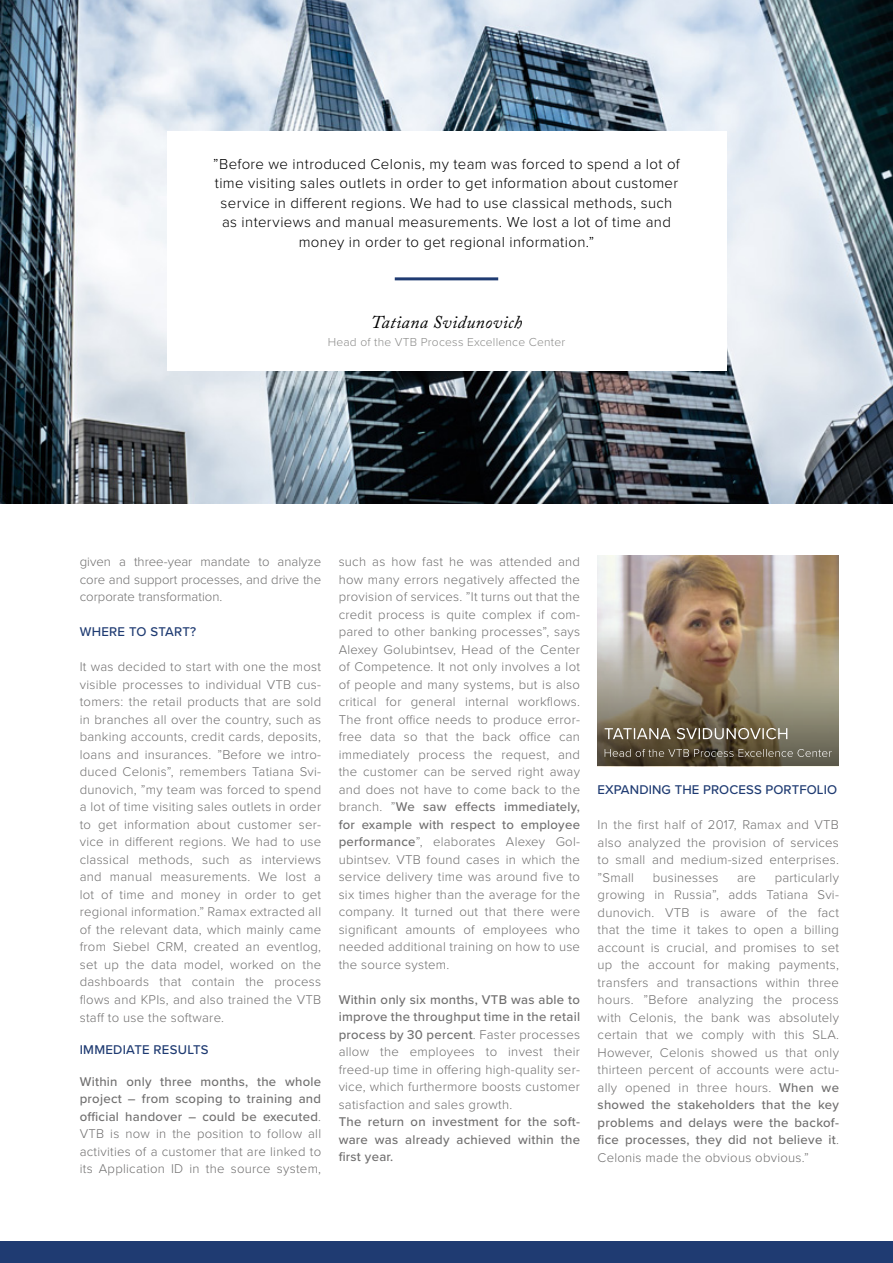
<style>
.page{position:relative;width:893px;height:1263px;background:#fff}
.page>*{position:absolute;margin:0;border:0;box-sizing:border-box;transform-origin:0 0}
.t1{font:italic 18px "Adobe Caslon Pro";letter-spacing:.02em;color:#000}
.t2{font:300 15px/19.5px "Proxima Nova";letter-spacing:.025em;color:#000;text-align:center}
.t3{font:300 13.2px/17.5px "Proxima Nova";letter-spacing:.02em;color:#706f6f;text-align:justify}
.t4{font:500 13.2px/17.5px "Proxima Nova";letter-spacing:.02em;color:#706f6f;text-align:justify}
.t5{font:500 13.2px "Proxima Nova";letter-spacing:.01em;color:#1f3b72}
.t6{font:300 12px "Proxima Nova";letter-spacing:.02em;color:#8c8c8b}
.s1{font-weight:500}
</style>
<div class="page">
<img style="left:0;top:0;width:893px;height:503px">
<div style="left:167px;top:132px;width:559px;height:239px;background:#fff"></div>
<hr style="left:395px;top:277px;width:103px;height:3px;background:#1f3b72">
<div style="left:0;top:1242px;width:893px;height:21px;background:#1f3b72"></div>
<img style="left:597px;top:556px;width:242px;height:210px">
<svg style="left:605px;top:728px;width:182px;height:11px;background:#8c8371"></svg>
<svg style="left:605px;top:749px;width:227px;height:8px;background:#6d6555"></svg>
<p class="t2" style="left:213px;top:154px;width:468px">”Before we introduced Celonis, my team was forced to spend a lot of time visiting sales outlets in order to get information about customer service in different regions. We had to use classical methods, such as interviews and manual measurements. We lost a lot of time and money in order to get regional information.”</p>
<h1 class="t1" style="left:371px;top:311px;width:153px">Tatiana Svidunovich</h1>
<p class="t6" style="left:328px;top:334px;width:239px">Head of the VTB Process Excellence Center</p>
<p class="t3" style="left:80px;top:553px;width:243px">given a three-year mandate to analyze core and support processes, and drive the corporate transformation.</p>
<p class="t5" style="left:80px;top:622px;width:118px">WHERE TO START?</p>
<p class="t3" style="left:80px;top:658px;width:243px">It was decided to start with one the most visible processes to individual VTB cus&shy;tomers: the retail products that are sold in branches all over the country, such as banking accounts, credit cards, deposits, loans and insurances. ”Before we intro&shy;duced Celonis”, remembers Tatiana Svi&shy;dunovich, ”my team was forced to spend a lot of time visiting sales outlets in order to get information about customer ser&shy;vice in different regions. We had to use classical methods, such as interviews and manual measurements. We lost a lot of time and money in order to get regional information.” Ramax extracted all of the relevant data, which mainly came from Siebel CRM, created an eventlog, set up the data model, worked on the dashboards that contain the process flows and KPIs, and also trained the VTB staff to use the software.</p>
<p class="t5" style="left:80px;top:1039px;width:130px">IMMEDIATE RESULTS</p>
<p class="t3" style="left:80px;top:1073px;width:243px"><span class="s1">Within only three months, the whole project – from scoping to training and official handover – could be executed</span>.<br>VTB is now in the position to follow all activities of a customer that are linked to its Application ID in the source system,</p>
<p class="t3" style="left:339px;top:553px;width:243px">such as how fast he was attended and how many errors negatively affected the provision of services. ”It turns out that the credit process is quite complex if com&shy;pared to other banking processes”, says Alexey Golubintsev, Head of the Center of Competence. It not only involves a lot of people and many systems, but is also critical for general internal workflows.<br>The front office needs to produce error&shy;free data so that the back office can immediately process the request, and the customer can be served right away and does not have to come back to the branch. ”<span class="s1">We saw effects immediately, for example with respect to employee performance</span>”, elaborates Alexey Gol&shy;ubintsev. VTB found cases in which the service delivery time was around five to six times higher than the average for the company. It turned out that there were significant amounts of employees who needed additional training on how to use the source system.</p>
<p class="t3" style="left:339px;top:991px;width:243px"><span class="s1">Within only six months, VTB was able to improve the throughput time in the retail process by 30 percent</span>. Faster processes allow the employees to invest their freed-up time in offering high-quality ser&shy;vice, which furthermore boosts customer satisfaction and sales growth.</p>
<p class="t4" style="left:339px;top:1113px;width:243px">The return on investment for the soft&shy;ware was already achieved within the first year.</p>
<p class="t5" style="left:598px;top:780px;width:241px">EXPANDING THE PROCESS PORTFOLIO</p>
<p class="t3" style="left:598px;top:816px;width:243px">In the first half of 2017, Ramax and VTB also analyzed the provision of services to small and medium-sized enterprises. ”Small</p>
<p class="t3" style="left:598px;top:869px;width:243px;text-indent:177px">particularly growing in Russia”, adds Tatiana Svi&shy;dunovich. VTB is aware of the fact that the time it takes to open a billing account is crucial, and promises to set up the account for making payments, transfers and transactions within three hours. ”Before analyzing the process with Celonis, the bank was absolutely certain that we comply with this SLA.<br>However, Celonis showed us that only thirteen percent of accounts were actu&shy;ally opened in three hours. <span class="s1">When we showed the stakeholders that the key problems and delays were the backof&shy;fice processes, they did not believe it</span>.<br>Celonis made the obvious obvious.”</p>
<p class="t3" style="left:653px;top:869px;width:67px">businesses</p>
<p class="t3" style="left:737px;top:869px;width:20px">are</p>
</div>
